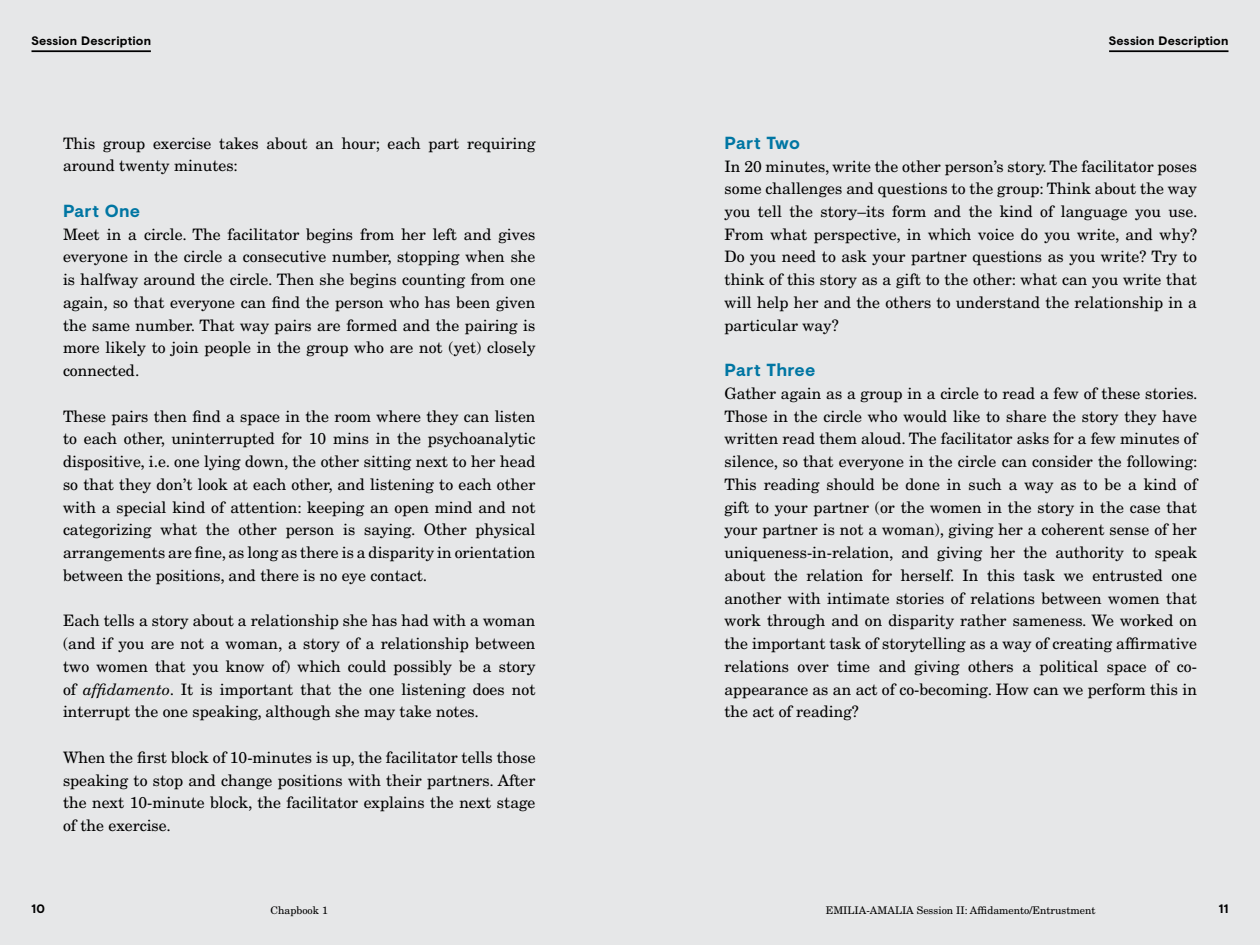
<style>
.page{position:relative;width:1260px;height:945px;background:#fff}
.page>*{position:absolute;margin:0;border:0;box-sizing:border-box;transform-origin:0 0}
.t1{font:700 17.5px "Visuelt";letter-spacing:.015em;color:#0076a3}
.t2{font:15.75px/22.8px "New Century Schlbk LT Std";color:#000;text-align:justify}
.t3{font:700 12.25px "Visuelt";letter-spacing:.015em;color:#000}
.t4{font:10.5px "New Century Schlbk LT Std";color:#000}
.s1{font-style:italic}
</style>
<div class="page">
<div style="left:630px;top:0;width:630px;height:945px;background:#e6e7e8"></div>
<div style="left:0;top:0;width:630px;height:945px;background:#e6e7e8"></div>
<hr style="left:1109px;top:50px;width:120px;height:2px;background:#000">
<hr style="left:32px;top:50px;width:119px;height:2px;background:#000">
<p class="t3" style="left:32px;top:32px;width:121px">Session Description</p>
<p class="t3" style="left:1109px;top:32px;width:121px">Session Description</p>
<p class="t2" style="left:63px;top:132px;width:474px">This group exercise takes about an hour; each part requiring around twenty minutes:</p>
<p class="t1" style="left:63px;top:198px;width:79px">Part One</p>
<p class="t2" style="left:63px;top:223px;width:474px">Meet in a circle. The facilitator begins from her left and gives everyone in the circle a consecutive number, stopping when she is halfway around the circle. Then she begins counting from one again, so that everyone can find the person who has been given the same number. That way pairs are formed and the pairing is more likely to join people in the group who are not (yet) closely connected.</p>
<p class="t2" style="left:63px;top:405px;width:474px">These pairs then find a space in the room where they can listen to each other, uninterrupted for 10 mins in the psychoanalytic dispositive, i.e. one lying down, the other sitting next to her head so that they don’t look at each other, and listening to each other with a special kind of attention: keeping an open mind and not categorizing what the other person is saying. Other physical arrangements are fine, as long as there is a disparity in orientation between the positions, and there is no eye contact.</p>
<p class="t2" style="left:63px;top:609px;width:474px">Each tells a story about a relationship she has had with a woman (and if you are not a woman, a story of a relationship between two women that you know of) which could possibly be a story of <span class="s1">affidamento</span>. It is important that the one listening does not interrupt the one speaking, although she may take notes.</p>
<p class="t2" style="left:63px;top:746px;width:474px">When the first block of 10-minutes is up, the facilitator tells those speaking to stop and change positions with their partners. After the next 10-minute block, the facilitator explains the next stage of the exercise.</p>
<p class="t1" style="left:724px;top:130px;width:77px">Part Two</p>
<p class="t2" style="left:724px;top:154px;width:475px">In 20 minutes, write the other person’s story. The facilitator poses some challenges and questions to the group: Think about the way you tell the story–its form and the kind of language you use.<br>From what perspective, in which voice do you write, and why?<br>Do you need to ask your partner questions as you write? Try to think of this story as a gift to the other: what can you write that will help her and the others to understand the relationship in a particular way?</p>
<p class="t1" style="left:724px;top:357px;width:92px">Part Three</p>
<p class="t2" style="left:724px;top:382px;width:475px">Gather again as a group in a circle to read a few of these stories.<br>Those in the circle who would like to share the story they have written read them aloud. The facilitator asks for a few minutes of silence, so that everyone in the circle can consider the following:<br>This reading should be done in such a way as to be a kind of gift to your partner (or the women in the story in the case that your partner is not a woman), giving her a coherent sense of her uniqueness-in-relation, and giving her the authority to speak about the relation for herself. In this task we entrusted one another with intimate stories of relations between women that work through and on disparity rather sameness. We worked on the important task of storytelling as a way of creating affirmative relations over time and giving others a political space of co&shy;appearance as an act of co-becoming. How can we perform this in the act of reading?</p>
<p class="t3" style="left:32px;top:900px;width:15px">10</p>
<p class="t4" style="left:271px;top:903px;width:59px">Chapbook 1</p>
<p class="t4" style="left:826px;top:903px;width:271px">EMILIA-AMALIA Session II: Affidamento/Entrustment</p>
<p class="t3" style="left:1219px;top:900px;width:11px">11</p>
</div>
